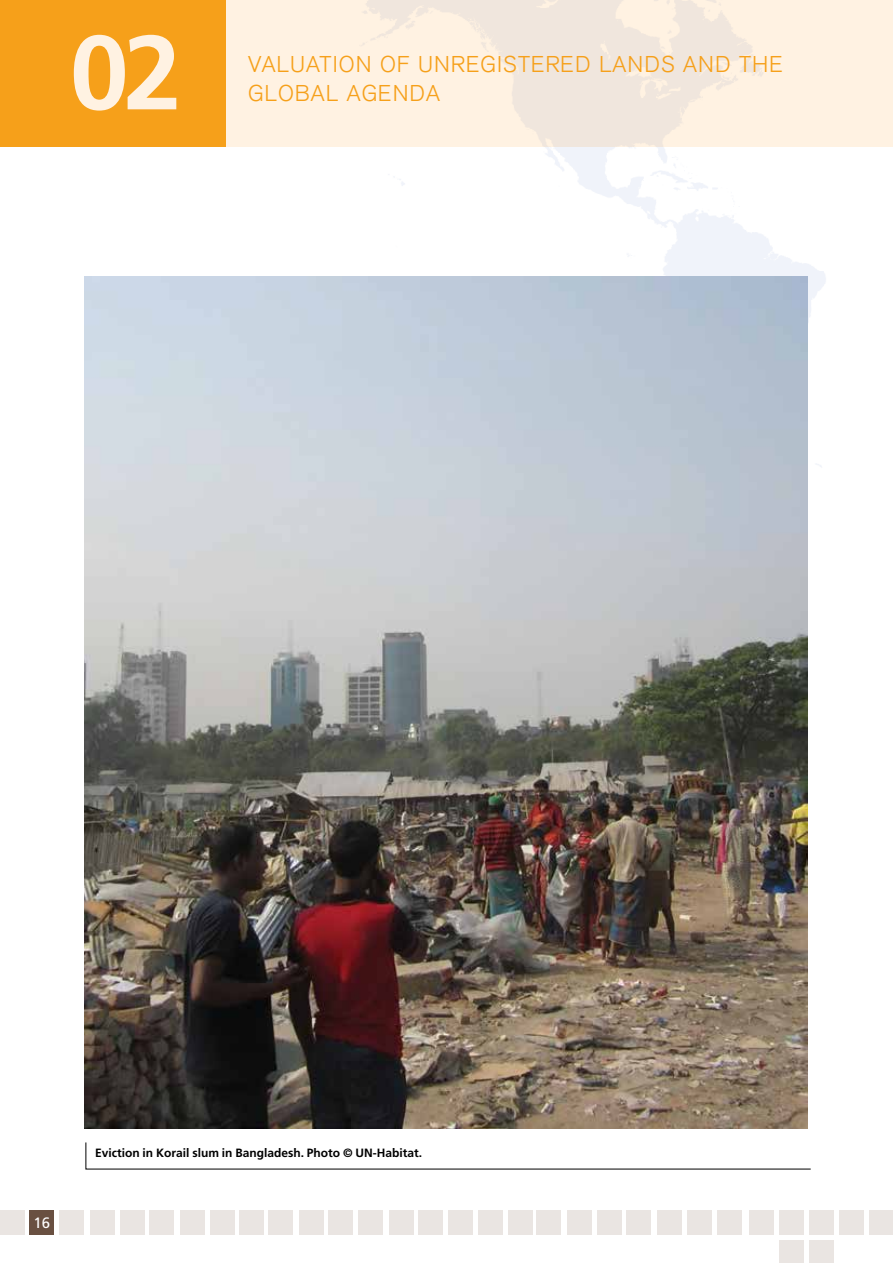
<style>
.page{position:relative;width:893px;height:1263px;background:#fff}
.page>*{position:absolute;margin:0;border:0;box-sizing:border-box;transform-origin:0 0}
.t1{font:700 105px "Frutiger";color:#fff2e2}
.t2{font:300 22.5px "Akzidenz Grotesk";letter-spacing:.05em;color:#f6a01a}
.t3{font:15px "Frutiger";color:#fff}
.t4{font:700 12px "Frutiger";color:#000}
</style>
<div class="page">
<div style="left:0;top:1210px;width:25px;height:25px;background:#eae5e2"></div>
<div style="left:180px;top:1210px;width:25px;height:25px;background:#eae5e2"></div>
<div style="left:389px;top:1210px;width:24px;height:25px;background:#eae5e2"></div>
<div style="left:657px;top:1210px;width:25px;height:25px;background:#eae5e2"></div>
<div style="left:210px;top:1210px;width:25px;height:25px;background:#eae5e2"></div>
<div style="left:478px;top:1210px;width:25px;height:25px;background:#eae5e2"></div>
<div style="left:418px;top:1210px;width:25px;height:25px;background:#eae5e2"></div>
<div style="left:687px;top:1210px;width:25px;height:25px;background:#eae5e2"></div>
<div style="left:59px;top:1210px;width:25px;height:25px;background:#eae5e2"></div>
<div style="left:268px;top:1210px;width:25px;height:25px;background:#eae5e2"></div>
<div style="left:536px;top:1210px;width:25px;height:25px;background:#eae5e2"></div>
<div style="left:239px;top:1210px;width:25px;height:25px;background:#eae5e2"></div>
<div style="left:508px;top:1210px;width:25px;height:25px;background:#eae5e2"></div>
<div style="left:448px;top:1210px;width:25px;height:25px;background:#eae5e2"></div>
<div style="left:717px;top:1210px;width:24px;height:25px;background:#eae5e2"></div>
<div style="left:90px;top:1210px;width:25px;height:25px;background:#eae5e2"></div>
<div style="left:299px;top:1210px;width:24px;height:25px;background:#eae5e2"></div>
<div style="left:567px;top:1210px;width:25px;height:25px;background:#eae5e2"></div>
<div style="left:120px;top:1210px;width:24px;height:25px;background:#eae5e2"></div>
<div style="left:328px;top:1210px;width:25px;height:25px;background:#eae5e2"></div>
<div style="left:597px;top:1210px;width:25px;height:25px;background:#eae5e2"></div>
<div style="left:149px;top:1210px;width:25px;height:25px;background:#eae5e2"></div>
<div style="left:358px;top:1210px;width:25px;height:25px;background:#eae5e2"></div>
<div style="left:626px;top:1210px;width:25px;height:25px;background:#eae5e2"></div>
<div style="left:749px;top:1210px;width:25px;height:25px;background:#eae5e2"></div>
<div style="left:779px;top:1210px;width:25px;height:25px;background:#eae5e2"></div>
<div style="left:779px;top:1240px;width:25px;height:23px;background:#eae5e2"></div>
<div style="left:809px;top:1210px;width:24px;height:25px;background:#eae5e2"></div>
<div style="left:809px;top:1240px;width:24px;height:23px;background:#eae5e2"></div>
<div style="left:840px;top:1210px;width:24px;height:25px;background:#eae5e2"></div>
<div style="left:869px;top:1210px;width:24px;height:25px;background:#eae5e2"></div>
<div style="left:30px;top:1210px;width:24px;height:25px;background:#695041"></div>
<div style="left:0;top:0;width:893px;height:147px;background:linear-gradient(to bottom,#f9ede0,#fcf0e1)"></div>
<div style="left:0;top:0;width:225px;height:147px;background:#f6a01a"></div>
<svg style="left:85px;top:1142px;width:726px;height:28px"></svg>
<img style="left:85px;top:276px;width:723px;height:852px">
<h1 class="t1" style="left:70px;top:11px;width:113px">02</h1>
<h2 class="t2" style="left:248px;top:51px;width:536px">VALUATION OF UNREGISTERED LANDS AND THE</h2>
<h2 class="t2" style="left:248px;top:80px;width:193px">GLOBAL AGENDA</h2>
<p class="t3" style="left:33px;top:1214px;width:18px">16</p>
<p class="t4" style="left:95px;top:1146px;width:328px">Eviction in Korail slum in Bangladesh. Photo © UN-Habitat.</p>
</div>
